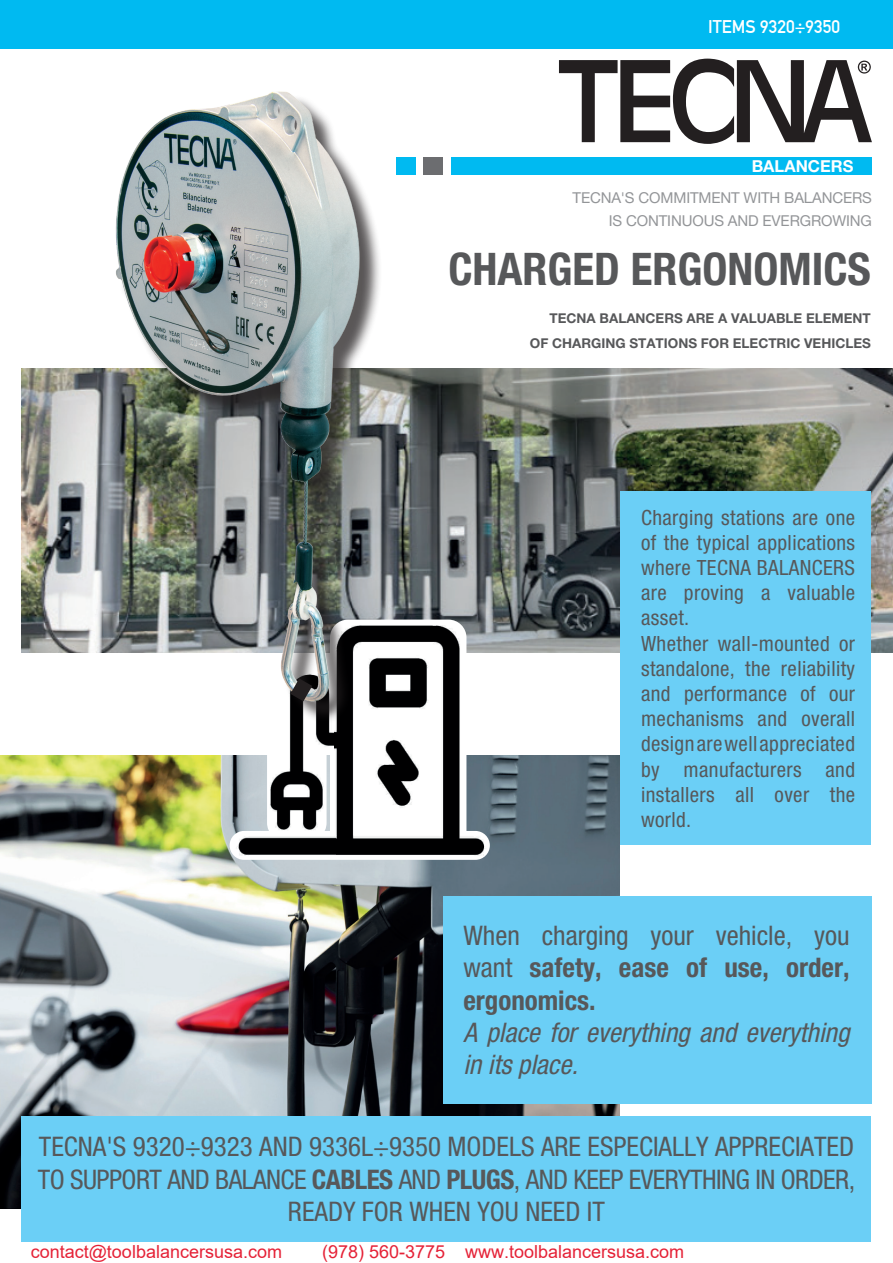
<style>
.page{position:relative;width:893px;height:1263px;background:#fff}
.page>*{position:absolute;margin:0;border:0;box-sizing:border-box;transform-origin:0 0}
.t1{font:700 condensed 45px "Helvetica Neue LT Std";color:#57585a}
.t2{font:condensed 27px/32.4px "Helvetica Neue LT Std";color:#57585a;text-align:center}
.t3{font:700 condensed 27px/32.4px "Helvetica Neue LT Std";color:#57585a;text-align:justify}
.t4{font:italic condensed 27px/32.4px "Helvetica Neue LT Std";color:#57585a}
.t5{font:condensed 21px/25.2px "Helvetica Neue LT Std";letter-spacing:.02em;color:#57585a}
.t6{font:18px "Arial";color:#e52237}
.t7{font:700 18px "DIN Alternate";color:#fff}
.t8{font:700 16.5px "Helvetica Neue LT Std";color:#fff}
.t9{font:15px/22.5px "Helvetica Neue LT Std";letter-spacing:-.01em;color:#939598;text-align:right}
.t10{font:700 13.5px/24.8px "Helvetica Neue LT Std";color:#57585a;text-align:right}
.s1{font-weight:400}
.s2{font-weight:700}
</style>
<div class="page">
<img style="left:0;top:755px;width:620px;height:454px">
<img style="left:21px;top:368px;width:872px;height:285px">
<div style="left:0;top:0;width:893px;height:48px;background:#00baf1"></div>
<svg style="left:559px;top:59px;width:313px;height:85px"></svg>
<div style="left:451px;top:157px;width:421px;height:18px;background:#00baf1"></div>
<div style="left:424px;top:157px;width:19px;height:18px;background:#6c6d70"></div>
<div style="left:443px;top:896px;width:429px;height:207px;background:#6bcff6"></div>
<div style="left:21px;top:1116px;width:850px;height:126px;background:#6bcff6"></div>
<div style="left:620px;top:491px;width:251px;height:354px;background:#6bcff6"></div>
<img style="left:259px;top:723px;width:76px;height:104px">
<img style="left:335px;top:625px;width:151px;height:237px">
<img style="left:232px;top:827px;width:103px;height:35px">
<div style="left:119px;top:94px;width:263px;height:629px;background:#231f20;opacity:.75"></div>
<img style="left:25px;top:91px;width:413px;height:613px">
<svg style="left:276px;top:662px;width:50px;height:56px"></svg>
<p class="t7" style="left:708px;top:13px;width:133px">ITEMS 9320÷9350</p>
<p class="t8" style="left:752px;top:156px;width:103px">BALANCERS</p>
<p class="t9" style="left:573px;top:186px;width:301px">TECNA'S COMMITMENT WITH BALANCERS<br>IS CONTINUOUS AND EVERGROWING</p>
<h1 class="t1" style="left:448px;top:242px;width:424px">CHARGED ERGONOMICS</h1>
<p class="t10" style="left:530px;top:305px;width:343px">TECNA BALANCERS ARE A VALUABLE ELEMENT<br>OF CHARGING STATIONS FOR ELECTRIC VEHICLES</p>
<p class="t5" style="left:641px;top:504px;width:216px">Charging stations are one of the typical applications where TECNA BALANCERS are proving a valuable asset.<br>Whether wall-mounted or standalone, the reliability and performance of our mechanisms and overall design are well appreciated by manufacturers and installers all over the world.</p>
<p class="t3" style="left:463px;top:918px;width:388px"><span class="s1">When charging your vehicle, you want</span> safety, ease of use, order, ergonomics.</p>
<p class="t4" style="left:463px;top:1017px;width:388px">A place for everything and everything in its place.</p>
<p class="t2" style="left:38px;top:1130px;width:819px">TECNA'S 9320÷9323 AND 9336L÷9350 MODELS ARE ESPECIALLY APPRECIATED<br>TO SUPPORT AND BALANCE <span class="s2">CABLES</span> AND <span class="s2">PLUGS</span>, AND KEEP EVERYTHING IN ORDER,<br>READY FOR WHEN YOU NEED IT</p>
<p class="t6" style="left:31px;top:1240px;width:253px">contact@toolbalancersusa.com</p>
<p class="t6" style="left:322px;top:1240px;width:364px">(978) 560-3775 www.toolbalancersusa.com</p>
</div>
